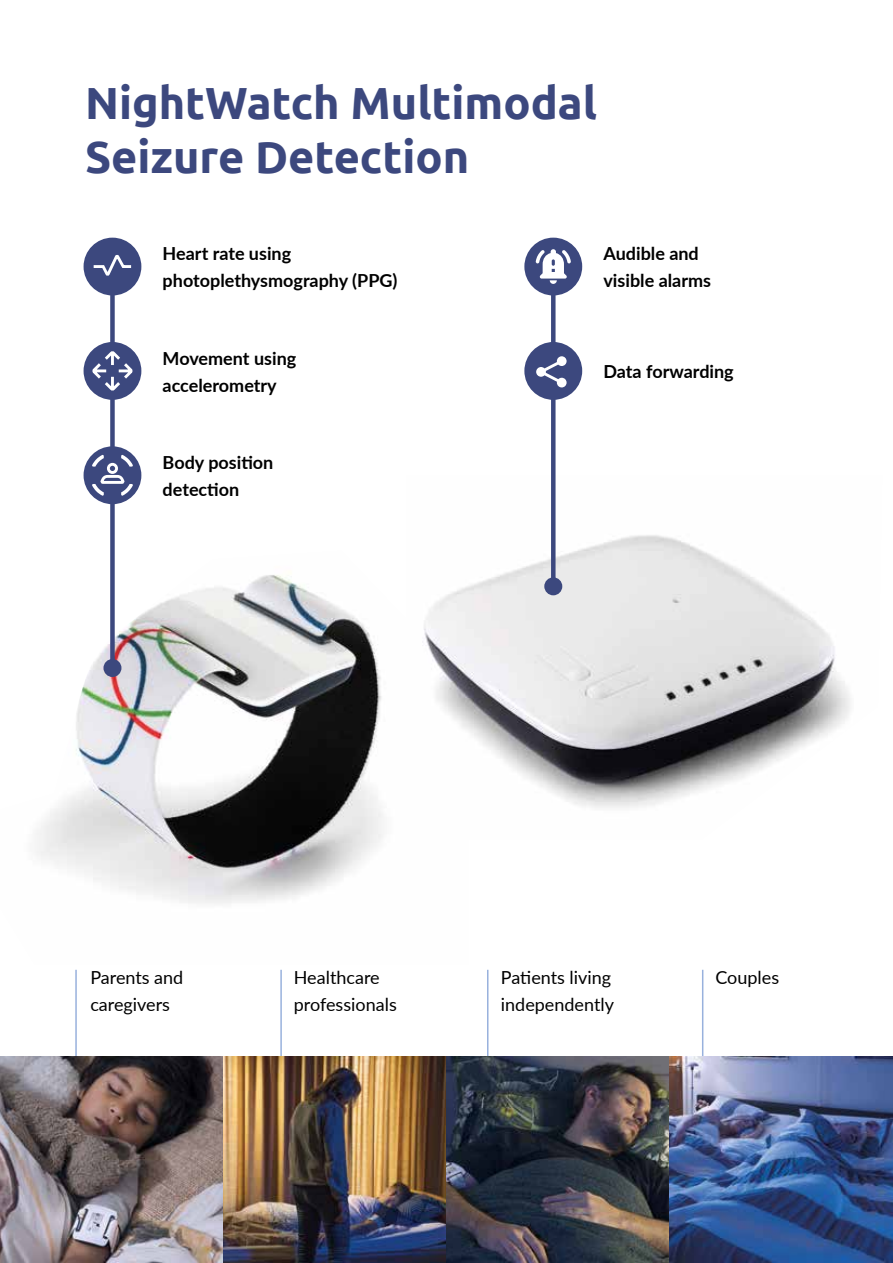
<style>
.page{position:relative;width:893px;height:1263px;background:#fff}
.page>*{position:absolute;margin:0;border:0;box-sizing:border-box;transform-origin:0 0}
.t1{font:700 45px/54px "Ubuntu";color:#3c487e}
.t2{font:700 18px/27px "Lato";color:#000}
.t3{font:18px/27px "Lato";color:#000}
</style>
<div class="page">
<img style="left:36px;top:575px;width:347px;height:329px">
<img style="left:422px;top:535px;width:428px;height:273px">
<hr style="left:75px;top:970px;width:2px;height:141px;background:#98b1dd">
<hr style="left:280px;top:970px;width:2px;height:141px;background:#98b1dd">
<hr style="left:487px;top:970px;width:1px;height:141px;background:#98b1dd">
<hr style="left:702px;top:970px;width:1px;height:141px;background:#98b1dd">
<div style="left:110px;top:267px;width:5px;height:401px;background:#3c487e"></div>
<div style="left:103px;top:659px;width:18px;height:18px;background:#3c487e;border-radius:50%"></div>
<div style="left:551px;top:267px;width:5px;height:319px;background:#3c487e"></div>
<div style="left:544px;top:577px;width:18px;height:18px;background:#3c487e;border-radius:50%"></div>
<img style="left:0;top:1057px;width:893px;height:206px">
<div style="left:524px;top:238px;width:58px;height:57px;background:#3c487e;border-radius:50%"></div>
<svg style="left:536px;top:249px;width:35px;height:35px"></svg>
<div style="left:524px;top:342px;width:58px;height:58px;background:#3c487e;border-radius:50%"></div>
<svg style="left:536px;top:357px;width:30px;height:29px"></svg>
<div style="left:84px;top:238px;width:57px;height:57px;background:#3c487e;border-radius:50%"></div>
<svg style="left:93px;top:254px;width:39px;height:22px"></svg>
<div style="left:84px;top:342px;width:57px;height:58px;background:#3c487e;border-radius:50%"></div>
<svg style="left:90px;top:348px;width:45px;height:45px"></svg>
<div style="left:84px;top:446px;width:57px;height:58px;background:#3c487e;border-radius:50%"></div>
<svg style="left:92px;top:455px;width:41px;height:41px"></svg>
<h1 class="t1" style="left:85px;top:75px;width:513px">NightWatch Multimodal<br>Seizure Detection</h1>
<p class="t2" style="left:163px;top:239px;width:236px">Heart rate using photoplethysmography (PPG)</p>
<p class="t2" style="left:163px;top:344px;width:135px">Movement using accelerometry</p>
<p class="t2" style="left:163px;top:448px;width:112px">Body position detection</p>
<p class="t2" style="left:603px;top:239px;width:109px">Audible and visible alarms</p>
<p class="t2" style="left:603px;top:357px;width:132px">Data forwarding</p>
<p class="t3" style="left:90px;top:963px;width:94px">Parents and caregivers</p>
<p class="t3" style="left:294px;top:963px;width:104px">Healthcare professionals</p>
<p class="t3" style="left:501px;top:963px;width:115px">Patients living independently</p>
<p class="t3" style="left:715px;top:963px;width:65px">Couples</p>
</div>
